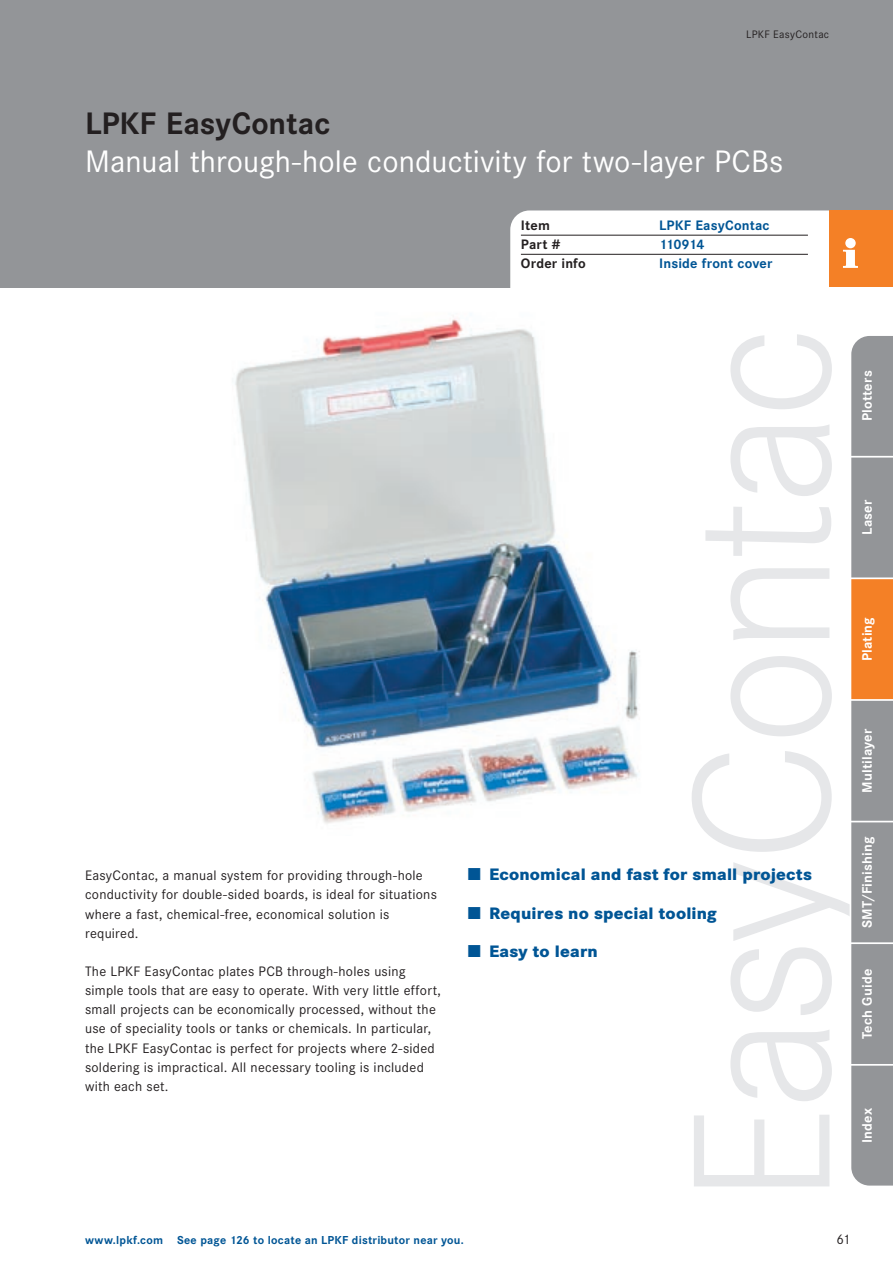
<style>
.page{position:relative;width:893px;height:1263px;background:#fff}
.page>*{position:absolute;margin:0;border:0;box-sizing:border-box;transform-origin:0 0}
.t1{font:300 203.25px "Corporate S";letter-spacing:-.03em;color:#e6e7e9}
.t2{font:32.25px "Corporate S";color:#fff}
.t3{font:700 32.25px "Corporate S";color:#231f20}
.t4{font:800 17.25px "Corporate S";letter-spacing:.01em;color:#005595}
.t5{font:14.25px/19.2px "Corporate S";letter-spacing:.015em;color:#231f20}
.t6{font:700 14.25px "Corporate S";letter-spacing:.01em;color:#fff}
.t7{font:700 14.25px "Corporate S";letter-spacing:.01em;color:#005595}
.t8{font:700 14.25px "Corporate S";letter-spacing:.015em;color:#231f20}
.t9{font:700 12px "Corporate S";letter-spacing:.02em;color:#005595}
.t10{font:11.25px "Corporate S";letter-spacing:.025em;color:#231f20}
</style>
<div class="page">
<div style="left:0;top:0;width:893px;height:287px;background:#939598"></div>
<img style="left:235px;top:318px;width:405px;height:506px">
<svg style="left:851px;top:336px;width:42px;height:850px;background:#a3958a"></svg>
<hr style="left:850px;top:456px;width:43px;height:2px;background:#fff">
<hr style="left:850px;top:699px;width:43px;height:2px;background:#fff">
<svg style="left:510px;top:210px;width:383px;height:115px"></svg>
<div style="left:845px;top:238px;width:11px;height:10px;background:#fff;border-radius:50%"></div>
<p class="t10" style="left:746px;top:28px;width:85px">LPKF EasyContac</p>
<h2 class="t3" style="left:85px;top:105px;width:247px">LPKF EasyContac</h2>
<h2 class="t2" style="left:85px;top:144px;width:700px">Manual through-hole conductivity for two-layer PCBs</h2>
<p class="t5" style="left:85px;top:866px;width:353px">EasyContac, a manual system for providing through-hole conductivity for double-sided boards, is ideal for situations where a fast, chemical-free, economical solution is required.</p>
<p class="t5" style="left:85px;top:962px;width:357px">The LPKF EasyContac plates PCB through-holes using simple tools that are easy to operate. With very little effort, small projects can be economically processed, without the use of speciality tools or tanks or chemicals. In particular, the LPKF EasyContac is perfect for projects where 2-sided soldering is impractical. All necessary tooling is included with each set.</p>
<p class="t9" style="left:85px;top:1233px;width:380px">www.lpkf.com See page 126 to locate an LPKF distributor near you.</p>
<p class="t8" style="left:521px;top:217px;width:30px">Item</p>
<p class="t7" style="left:659px;top:217px;width:112px">LPKF EasyContac</p>
<p class="t8" style="left:521px;top:236px;width:41px">Part #</p>
<p class="t7" style="left:659px;top:236px;width:47px">110914</p>
<p class="t8" style="left:521px;top:255px;width:66px">Order info</p>
<p class="t7" style="left:659px;top:255px;width:115px">Inside front cover</p>
<h1 class="t1" style="left:651px;top:1204px;width:881px;rotate:-90deg">EasyContac</h1>
<p class="t6" style="left:859px;top:421px;width:52px;rotate:-90deg">Plotters</p>
<p class="t6" style="left:859px;top:535px;width:37px;rotate:-90deg">Laser</p>
<p class="t6" style="left:859px;top:661px;width:46px;rotate:-90deg">Plating</p>
<p class="t6" style="left:859px;top:793px;width:65px;rotate:-90deg">Multilayer</p>
<p class="t6" style="left:859px;top:928px;width:93px;rotate:-90deg">SMT/Finishing</p>
<p class="t4" style="left:489px;top:864px;width:324px">Economical and fast for small projects</p>
<p class="t4" style="left:489px;top:902px;width:229px">Requires no special tooling</p>
<p class="t4" style="left:489px;top:940px;width:110px">Easy to learn</p>
<p class="t6" style="left:859px;top:1039px;width:72px;rotate:-90deg">Tech Guide</p>
<p class="t6" style="left:859px;top:1143px;width:36px;rotate:-90deg">Index</p>
<p class="t5" style="left:836px;top:1230px;width:15px">61</p>
</div>
